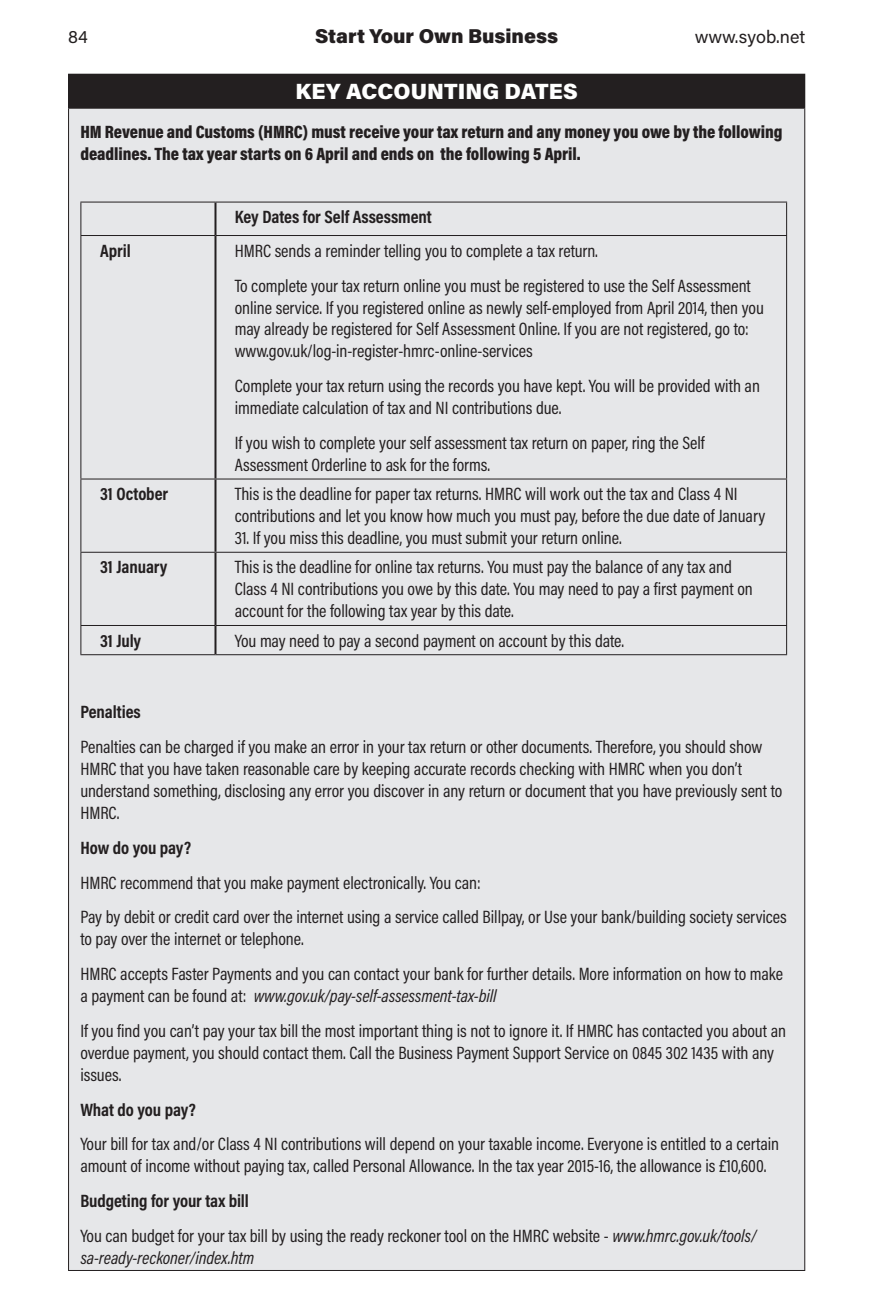
<style>
.page{position:relative;width:879px;height:1304px;background:#fff}
.page>*{position:absolute;margin:0;border:0;box-sizing:border-box;transform-origin:0 0}
._12-header5Box{font:900 22px "Acumin Pro";color:#fff}
.t1{font:900 20px "Acumin Pro";color:#231f20}
._13-textBox13{font:18px/22px "Acumin Pro Cond";letter-spacing:-.005em;color:#231f20}
._13-textBox13-2{font:900 18px/22px "Acumin Pro Cond";letter-spacing:-.005em;color:#231f20}
._13-textBox13-3{font:700 18px "Acumin Pro Cond";letter-spacing:-.005em;color:#231f20}
.t2{font:18px "Acumin Pro";color:#231f20}
.s1{font-style:italic}
</style>
<div class="page">
<div style="left:69px;top:74px;width:736px;height:34px;background:#231f20"></div>
<div style="left:69px;top:108px;width:736px;height:1162px;background:#e6e7e9"></div>
<hr style="left:68px;top:74px;width:737px;height:1px;background:#231f20">
<hr style="left:68px;top:75px;width:1px;height:33px;background:#231f20">
<hr style="left:68px;top:108px;width:737px;height:1px;background:#231f20">
<hr style="left:68px;top:109px;width:1px;height:1161px;background:#231f20">
<hr style="left:804px;top:109px;width:1px;height:1161px;background:#231f20">
<hr style="left:68px;top:1270px;width:737px;height:1px;background:#231f20">
<hr style="left:80px;top:202px;width:135px;height:1px;background:#231f20">
<hr style="left:80px;top:203px;width:1px;height:32px;background:#231f20">
<hr style="left:215px;top:202px;width:572px;height:1px;background:#231f20">
<hr style="left:786px;top:203px;width:1px;height:32px;background:#231f20">
<hr style="left:80px;top:235px;width:135px;height:1px;background:#231f20">
<hr style="left:80px;top:236px;width:1px;height:243px;background:#231f20">
<hr style="left:215px;top:235px;width:572px;height:1px;background:#231f20">
<hr style="left:786px;top:236px;width:1px;height:243px;background:#231f20">
<hr style="left:80px;top:479px;width:135px;height:1px;background:#231f20">
<hr style="left:80px;top:480px;width:1px;height:72px;background:#231f20">
<hr style="left:215px;top:479px;width:572px;height:1px;background:#231f20">
<hr style="left:786px;top:480px;width:1px;height:72px;background:#231f20">
<hr style="left:80px;top:552px;width:135px;height:1px;background:#231f20">
<hr style="left:80px;top:553px;width:1px;height:72px;background:#231f20">
<hr style="left:215px;top:552px;width:572px;height:1px;background:#231f20">
<hr style="left:786px;top:553px;width:1px;height:72px;background:#231f20">
<hr style="left:80px;top:625px;width:135px;height:1px;background:#231f20">
<svg style="left:80px;top:626px;width:1px;height:28px"></svg>
<hr style="left:215px;top:625px;width:572px;height:1px;background:#231f20">
<svg style="left:786px;top:626px;width:1px;height:28px"></svg>
<hr style="left:80px;top:654px;width:135px;height:1px;background:#231f20">
<hr style="left:215px;top:654px;width:572px;height:1px;background:#231f20">
<hr style="left:214px;top:203px;width:2px;height:32px;background:#231f20">
<hr style="left:214px;top:236px;width:2px;height:243px;background:#231f20">
<hr style="left:214px;top:480px;width:2px;height:72px;background:#231f20">
<hr style="left:214px;top:553px;width:2px;height:72px;background:#231f20">
<hr style="left:214px;top:626px;width:2px;height:28px;background:#231f20">
<p class="t2" style="left:68px;top:24px;width:21px">84</p>
<p class="t1" style="left:315px;top:22px;width:245px">Start Your Own Business</p>
<p class="t2" style="left:695px;top:24px;width:112px">www.syob.net</p>
<p class="_12-header5Box" style="left:296px;top:76px;width:284px">KEY ACCOUNTING DATES</p>
<p class="_13-textBox13-2" style="left:80px;top:121px;width:703px">HM Revenue and Customs (HMRC) must receive your tax return and any money you owe by the following deadlines. The tax year starts on 6 April and ends on the following 5 April.</p>
<p class="_13-textBox13-3" style="left:235px;top:205px;width:198px">Key Dates for Self Assessment</p>
<p class="_13-textBox13-3" style="left:100px;top:239px;width:32px">April</p>
<p class="_13-textBox13" style="left:235px;top:239px;width:365px">HMRC sends a reminder telling you to complete a tax return.</p>
<p class="_13-textBox13" style="left:235px;top:274px;width:530px">To complete your tax return online you must be registered to use the Self Assessment online service. If you registered online as newly self-employed from April 2014, then you may already be registered for Self Assessment Online. If you are not registered, go to: www.gov.uk/log-in-register-hmrc-online-services</p>
<p class="_13-textBox13" style="left:235px;top:375px;width:527px">Complete your tax return using the records you have kept. You will be provided with an immediate calculation of tax and NI contributions due.</p>
<p class="_13-textBox13" style="left:235px;top:431px;width:471px">If you wish to complete your self assessment tax return on paper, ring the Self<br>Assessment Orderline to ask for the forms.</p>
<p class="_13-textBox13-3" style="left:100px;top:482px;width:69px">31 October</p>
<p class="_13-textBox13" style="left:235px;top:483px;width:532px">This is the deadline for paper tax returns. HMRC will work out the tax and Class 4 NI contributions and let you know how much you must pay, before the due date of January</p>
<p class="_13-textBox13" style="left:235px;top:527px;width:388px">31. If you miss this deadline, you must submit your return online.</p>
<p class="_13-textBox13-3" style="left:100px;top:555px;width:69px">31 January</p>
<p class="_13-textBox13" style="left:235px;top:556px;width:519px">This is the deadline for online tax returns. You must pay the balance of any tax and<br>Class 4 NI contributions you owe by this date. You may need to pay a first payment on account for the following tax year by this date.</p>
<p class="_13-textBox13-3" style="left:100px;top:629px;width:42px">31 July</p>
<p class="_13-textBox13" style="left:235px;top:629px;width:391px">You may need to pay a second payment on account by this date.</p>
<p class="_13-textBox13-3" style="left:80px;top:700px;width:62px">Penalties</p>
<p class="_13-textBox13" style="left:80px;top:735px;width:703px">Penalties can be charged if you make an error in your tax return or other documents. Therefore, you should show HMRC that you have taken reasonable care by keeping accurate records checking with HMRC when you don’t understand something, disclosing any error you discover in any return or document that you have previously sent to HMRC.</p>
<p class="_13-textBox13-3" style="left:80px;top:836px;width:112px">How do you pay?</p>
<p class="_13-textBox13" style="left:80px;top:871px;width:402px">HMRC recommend that you make payment electronically. You can:</p>
<p class="_13-textBox13" style="left:80px;top:906px;width:708px">Pay by debit or credit card over the internet using a service called Billpay, or Use your bank/building society services to pay over the internet or telephone.</p>
<p class="_13-textBox13" style="left:80px;top:962px;width:704px">HMRC accepts Faster Payments and you can contact your bank for further details. More information on how to make a payment can be found at: <span class="s1">www.gov.uk/pay-self-assessment-tax-bill</span></p>
<p class="_13-textBox13" style="left:80px;top:1019px;width:707px">If you find you can’t pay your tax bill the most important thing is not to ignore it. If HMRC has contacted you about an overdue payment, you should contact them. Call the Business Payment Support Service on 0845 302 1435 with any issues.</p>
<p class="_13-textBox13-3" style="left:80px;top:1097px;width:117px">What do you pay?</p>
<p class="_13-textBox13" style="left:80px;top:1133px;width:700px">Your bill for tax and/or Class 4 NI contributions will depend on your taxable income. Everyone is entitled to a certain amount of income without paying tax, called Personal Allowance. In the tax year 2015-16, the allowance is £10,600.</p>
<p class="_13-textBox13-3" style="left:80px;top:1189px;width:170px">Budgeting for your tax bill</p>
<p class="_13-textBox13" style="left:80px;top:1224px;width:678px">You can budget for your tax bill by using the ready reckoner tool on the HMRC website - <span class="s1">www.hmrc.gov.uk/tools/ sa-ready-reckoner/index.htm</span></p>
</div>
